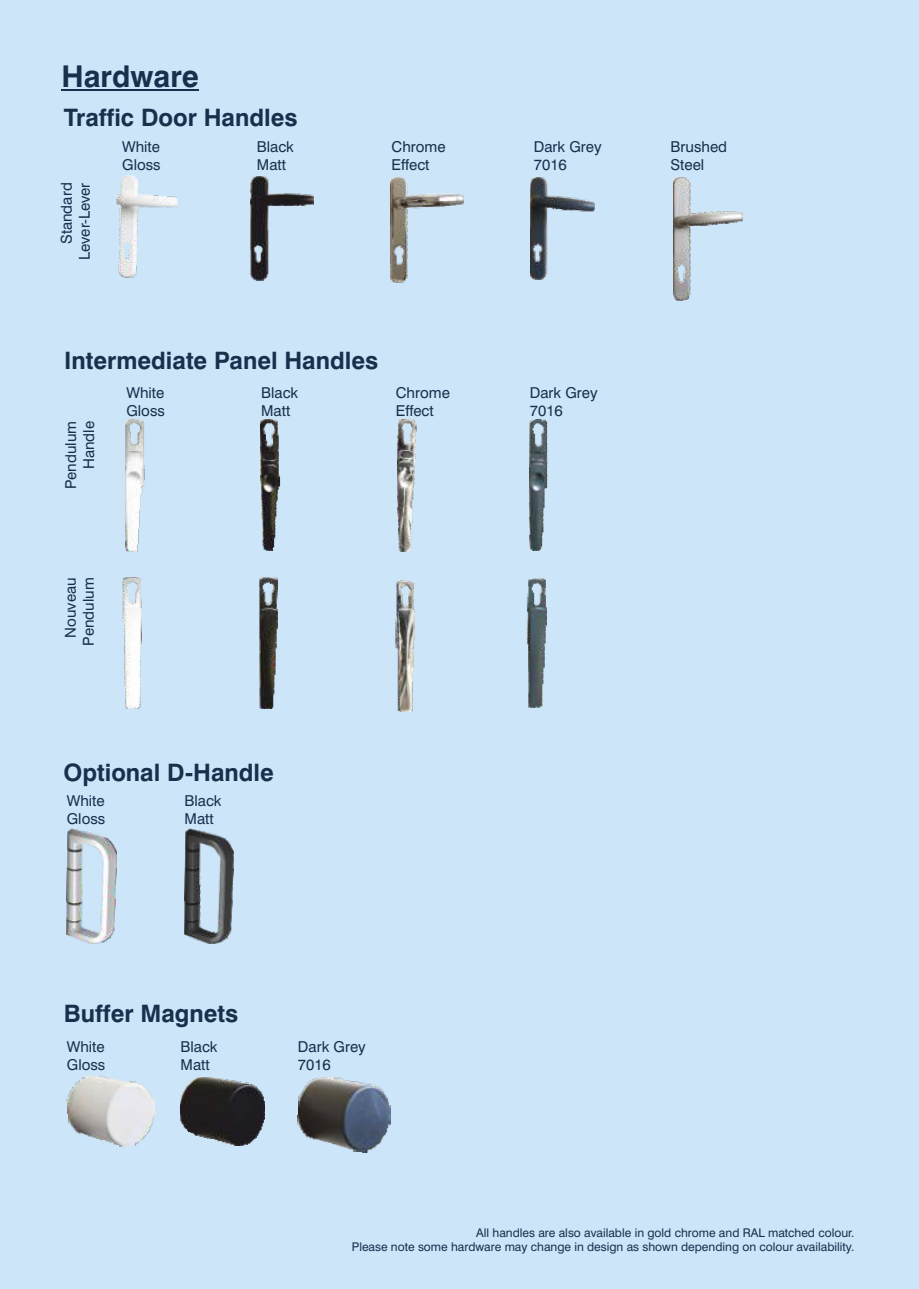
<style>
.page{position:relative;width:919px;height:1289px;background:#fff}
.page>*{position:absolute;margin:0;border:0;box-sizing:border-box;transform-origin:0 0}
.t1{font:700 30px "Swiss 721 BT";color:#18304c}
.t2{font:700 24px "Swiss 721 BT";color:#18304c}
.t3{font:15px/18px "Swiss 721 BT";color:#18304c}
.t4{font:12px "Swiss 721 BT";color:#18304c}
</style>
<div class="page">
<div style="left:0;top:0;width:918px;height:1288px;background:#cde5f8"></div>
<hr style="left:61px;top:89px;width:138px;height:2px;background:#18304c">
<img style="left:67px;top:828px;width:49px;height:115px">
<img style="left:184px;top:828px;width:50px;height:115px">
<img style="left:117px;top:176px;width:61px;height:102px">
<img style="left:251px;top:177px;width:62px;height:103px">
<img style="left:530px;top:178px;width:65px;height:101px">
<img style="left:673px;top:178px;width:69px;height:123px">
<img style="left:390px;top:178px;width:73px;height:104px">
<img style="left:126px;top:420px;width:19px;height:131px">
<img style="left:261px;top:420px;width:20px;height:130px">
<img style="left:397px;top:420px;width:20px;height:131px">
<img style="left:529px;top:420px;width:19px;height:130px">
<img style="left:122px;top:577px;width:19px;height:131px">
<img style="left:259px;top:577px;width:18px;height:131px">
<img style="left:395px;top:581px;width:19px;height:131px">
<img style="left:527px;top:578px;width:19px;height:130px">
<img style="left:66px;top:1075px;width:90px;height:72px">
<img style="left:180px;top:1077px;width:85px;height:68px">
<img style="left:297px;top:1077px;width:94px;height:75px">
<h1 class="t1" style="left:61px;top:64px;width:139px">Hardware</h1>
<h2 class="t2" style="left:64px;top:108px;width:235px">Traffic Door Handles</h2>
<p class="t3" style="left:122px;top:139px;width:40px">White<br>Gloss</p>
<p class="t3" style="left:257px;top:139px;width:39px">Black<br>Matt</p>
<p class="t3" style="left:391px;top:139px;width:55px">Chrome<br>Effect</p>
<p class="t3" style="left:670px;top:139px;width:58px">Brushed<br>Steel</p>
<p class="t3" style="left:534px;top:139px;width:69px">Dark Grey<br>7016</p>
<p class="t3" style="left:59px;top:260px;width:79px;text-align:right;rotate:-90deg">Standard<br>Lever-Lever</p>
<h2 class="t2" style="left:64px;top:350px;width:315px">Intermediate Panel Handles</h2>
<p class="t3" style="left:126px;top:385px;width:40px">White<br>Gloss</p>
<p class="t3" style="left:261px;top:385px;width:39px">Black<br>Matt</p>
<p class="t3" style="left:396px;top:385px;width:55px">Chrome<br>Effect</p>
<p class="t3" style="left:530px;top:385px;width:69px">Dark Grey<br>7016</p>
<p class="t3" style="left:63px;top:489px;width:70px;text-align:right;rotate:-90deg">Pendulum<br>Handle</p>
<p class="t3" style="left:63px;top:645px;width:70px;text-align:center;rotate:-90deg">Nouveau<br>Pendulum</p>
<h2 class="t2" style="left:64px;top:762px;width:212px">Optional D-Handle</h2>
<p class="t3" style="left:67px;top:793px;width:40px">White<br>Gloss</p>
<p class="t3" style="left:184px;top:793px;width:39px">Black<br>Matt</p>
<h2 class="t2" style="left:64px;top:1003px;width:176px">Buffer Magnets</h2>
<p class="t3" style="left:67px;top:1039px;width:40px">White<br>Gloss</p>
<p class="t3" style="left:180px;top:1039px;width:39px">Black<br>Matt</p>
<p class="t3" style="left:298px;top:1039px;width:69px">Dark Grey<br>7016</p>
<p class="t4" style="left:476px;top:1227px;width:379px">All handles are also available in gold chrome and RAL matched colour.</p>
<p class="t4" style="left:352px;top:1241px;width:504px">Please note some hardware may change in design as shown depending on colour availability.</p>
</div>
